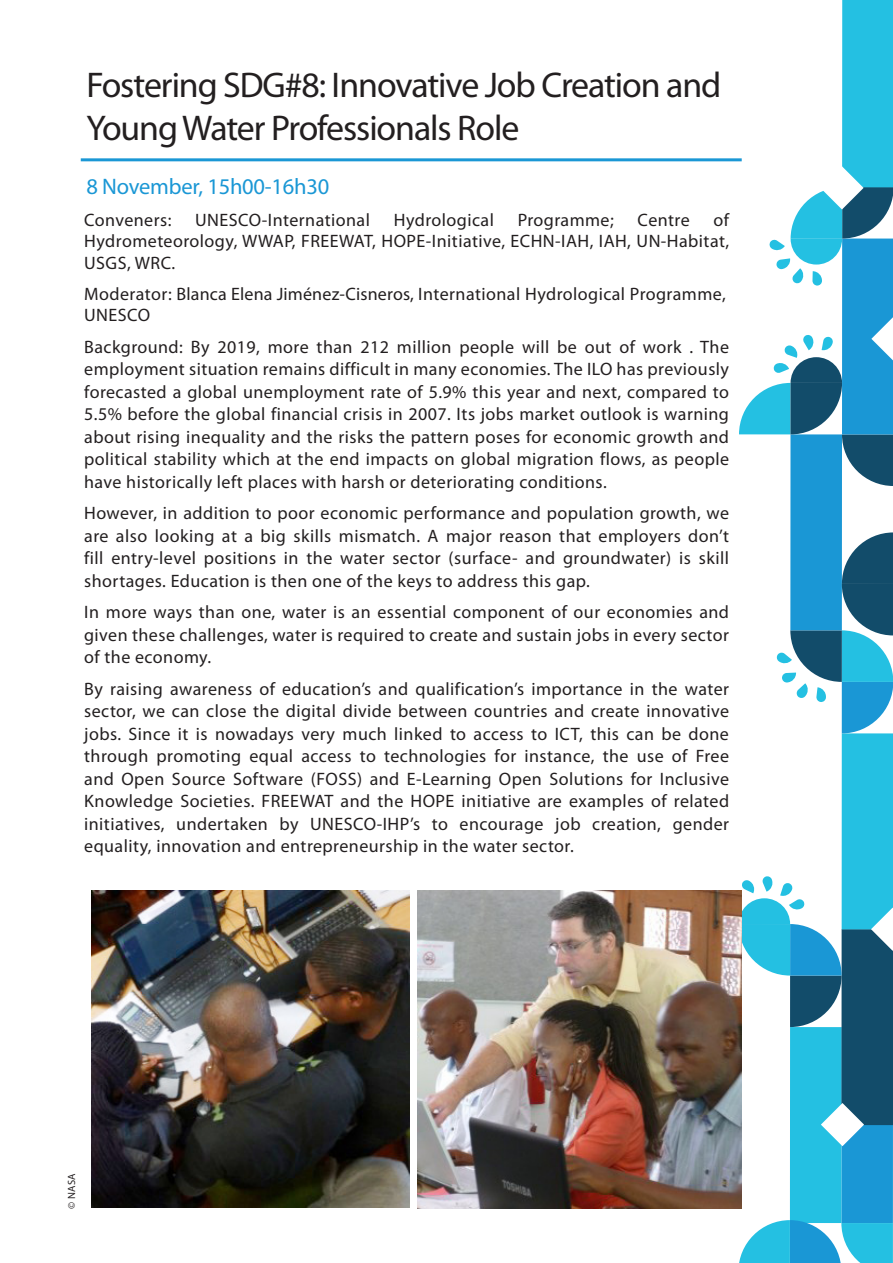
<style>
.page{position:relative;width:893px;height:1263px;background:#fff}
.page>*{position:absolute;margin:0;border:0;box-sizing:border-box;transform-origin:0 0}
.t1{font:35.85px/43px "Myriad Pro";letter-spacing:-.03em;color:#231f20}
.t2{font:22.5px "Myriad Pro";letter-spacing:-.01em;color:#1a97d5}
.t3{font:18px/22.5px "Myriad Pro";letter-spacing:.025em;color:#231f20;text-align:justify}
.t4{font:10.5px "Myriad Pro";color:#231f20}
</style>
<div class="page">
<hr style="left:81px;top:158px;width:661px;height:3px;background:#1a97d5">
<div style="left:841px;top:1027px;width:52px;height:196px;background:#1a97d5"></div>
<hr style="left:892px;top:1086px;width:1px;height:137px;background:#24c0e2">
<div style="left:790px;top:1027px;width:51px;height:196px;background:#24c0e2"></div>
<div style="left:841px;top:929px;width:52px;height:196px;background:#124c6a"></div>
<div style="left:842px;top:733px;width:51px;height:196px;background:#24c0e2"></div>
<div style="left:790px;top:434px;width:52px;height:196px;background:#1a97d5"></div>
<div style="left:842px;top:238px;width:51px;height:196px;background:#1a97d5"></div>
<svg style="left:739px;top:1220px;width:154px;height:43px"></svg>
<div style="left:842px;top:0;width:51px;height:187px;background:#24c0e2"></div>
<svg style="left:871px;top:908px;width:22px;height:43px"></svg>
<svg style="left:821px;top:1103px;width:43px;height:43px"></svg>
<svg style="left:739px;top:317px;width:154px;height:169px"></svg>
<svg style="left:769px;top:166px;width:124px;height:120px"></svg>
<svg style="left:741px;top:876px;width:101px;height:151px"></svg>
<svg style="left:776px;top:532px;width:117px;height:201px"></svg>
<img style="left:417px;top:890px;width:324px;height:319px">
<img style="left:92px;top:890px;width:317px;height:318px">
<p class="t1" style="left:86px;top:63px;width:636px">Fostering SDG#8: Innovative Job Creation and<br>Young Water Professionals Role</p>
<p class="t2" style="left:86px;top:173px;width:244px">8 November, 15h00-16h30</p>
<p class="t3" style="left:84px;top:208px;width:89px">Conveners:</p>
<p class="t3" style="left:195px;top:208px;width:176px">UNESCO-International</p>
<p class="t3" style="left:394px;top:208px;width:102px">Hydrological</p>
<p class="t3" style="left:518px;top:208px;width:98px">Programme;</p>
<p class="t3" style="left:638px;top:208px;width:54px">Centre</p>
<p class="t3" style="left:84px;top:209px;width:646px;line-height:21.6px;text-indent:629px">of Hydrometeorology, WWAP, FREEWAT, HOPE-Initiative, ECHN-IAH, IAH, UN-Habitat, USGS, WRC.</p>
<p class="t3" style="left:84px;top:283px;width:643px;line-height:21.6px">Moderator: Blanca Elena Jiménez-Cisneros, International Hydrological Programme,<br>UNESCO</p>
<p class="t3" style="left:84px;top:335px;width:646px">Background: By 2019, more than 212 million people will be out of work . The employment situation remains difficult in many economies. The ILO has previously forecasted a global unemployment rate of 5.9% this year and next, compared to 5.5% before the global financial crisis in 2007. Its jobs market outlook is warning about rising inequality and the risks the pattern poses for economic growth and political stability which at the end impacts on global migration flows, as people have historically left places with harsh or deteriorating conditions.</p>
<p class="t3" style="left:84px;top:502px;width:646px">However, in addition to poor economic performance and population growth, we are also looking at a big skills mismatch. A major reason that employers don’t fill entry-level positions in the water sector (surface- and groundwater) is skill shortages. Education is then one of the keys to address this gap.</p>
<p class="t3" style="left:84px;top:601px;width:646px">In more ways than one, water is an essential component of our economies and given these challenges, water is required to create and sustain jobs in every sector of the economy.</p>
<p class="t3" style="left:84px;top:677px;width:646px">By raising awareness of education’s and qualification’s importance in the water sector, we can close the digital divide between countries and create innovative jobs. Since it is nowadays very much linked to access to ICT, this can be done through promoting equal access to technologies for instance, the use of Free and Open Source Software (FOSS) and E-Learning Open Solutions for Inclusive Knowledge Societies. FREEWAT and the HOPE initiative are examples of related initiatives, undertaken by UNESCO-IHP’s to encourage job creation, gender equality, innovation and entrepreneurship in the water sector.</p>
<p class="t4" style="left:65px;top:1209px;width:37px;rotate:-90deg">© NASA</p>
</div>
